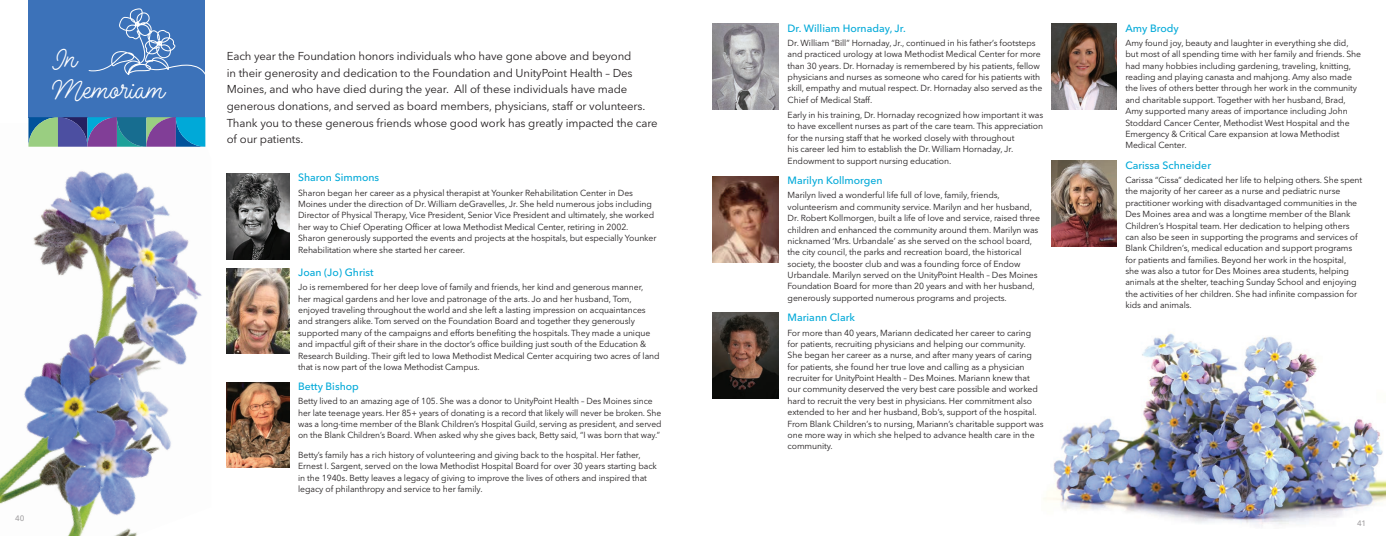
<style>
.page{position:relative;width:1386px;height:536px;background:#fff}
.page>*{position:absolute;margin:0;border:0;box-sizing:border-box;transform-origin:0 0}
.t1{font:27.12px/31.5px "Steak And Cheese Pen 3";color:#fff}
.t2{font:11.38px/16.6px "Avenir Next LT Pro";letter-spacing:-.01em;color:#231f20}
.t3{font:500 10.5px "Avenir Next LT Pro";color:#00a9d8}
.t4{font:8.75px/11.4px "Avenir Next LT Pro";letter-spacing:-.01em;color:#231f20}
.t5{font:500 7.88px "Avenir Next LT Pro";color:#a4a2a4}
</style>
<div class="page">
<img style="left:1043px;top:333px;width:343px;height:193px">
<img style="left:0;top:123px;width:206px;height:413px">
<img style="left:227px;top:173px;width:63px;height:86px">
<img style="left:227px;top:382px;width:63px;height:85px">
<img style="left:227px;top:268px;width:63px;height:85px">
<img style="left:713px;top:24px;width:65px;height:85px">
<img style="left:713px;top:177px;width:65px;height:85px">
<img style="left:1051px;top:24px;width:65px;height:85px">
<img style="left:1051px;top:161px;width:65px;height:85px">
<img style="left:713px;top:312px;width:65px;height:86px">
<div style="left:28px;top:0;width:177px;height:117px;background:#3c72b9"></div>
<svg style="left:28px;top:117px;width:177px;height:30px;background:#4f779f"></svg>
<svg style="left:88px;top:8px;width:117px;height:67px"></svg>
<h1 class="t1" style="left:53px;top:44px;width:114px">In<br>Memoriam</h1>
<p class="t5" style="left:15px;top:513px;width:11px">40</p>
<p class="t2" style="left:227px;top:48px;width:432px">Each year the Foundation honors individuals who have gone above and beyond<br>in their generosity and dedication to the Foundation and UnityPoint Health – Des Moines, and who have died during the year. All of these individuals have made generous donations, and served as board members, physicians, staff or volunteers.<br>Thank you to these generous friends whose good work has greatly impacted the care of our patients.</p>
<p class="t3" style="left:298px;top:171px;width:83px">Sharon Simmons</p>
<p class="t4" style="left:298px;top:187px;width:360px">Sharon began her career as a physical therapist at Younker Rehabilitation Center in Des Moines under the direction of Dr. William deGravelles, Jr. She held numerous jobs including Director of Physical Therapy, Vice President, Senior Vice President and ultimately, she worked her way to Chief Operating Officer at Iowa Methodist Medical Center, retiring in 2002.<br>Sharon generously supported the events and projects at the hospitals, but especially Younker Rehabilitation where she started her career.</p>
<p class="t3" style="left:298px;top:266px;width:77px">Joan (Jo) Ghrist</p>
<p class="t4" style="left:298px;top:281px;width:363px">Jo is remembered for her deep love of family and friends, her kind and generous manner,<br>her magical gardens and her love and patronage of the arts. Jo and her husband, Tom, enjoyed traveling throughout the world and she left a lasting impression on acquaintances and strangers alike. Tom served on the Foundation Board and together they generously supported many of the campaigns and efforts benefiting the hospitals. They made a unique and impactful gift of their share in the doctor’s office building just south of the Education &amp; Research Building. Their gift led to Iowa Methodist Medical Center acquiring two acres of land that is now part of the Iowa Methodist Campus.</p>
<p class="t3" style="left:298px;top:380px;width:62px">Betty Bishop</p>
<p class="t4" style="left:298px;top:395px;width:365px">Betty lived to an amazing age of 105. She was a donor to UnityPoint Health – Des Moines since her late teenage years. Her 85+ years of donating is a record that likely will never be broken. She was a long-time member of the Blank Children’s Hospital Guild, serving as president, and served on the Blank Children’s Board. When asked why she gives back, Betty said, “I was born that way.”</p>
<p class="t4" style="left:298px;top:449px;width:360px">Betty’s family has a rich history of volunteering and giving back to the hospital. Her father, Ernest I. Sargent, served on the Iowa Methodist Hospital Board for over 30 years starting back in the 1940s. Betty leaves a legacy of giving to improve the lives of others and inspired that legacy of philanthropy and service to her family.</p>
<p class="t3" style="left:788px;top:22px;width:120px">Dr. William Hornaday, Jr.</p>
<p class="t4" style="left:788px;top:37px;width:256px">Dr. William “Bill” Hornaday, Jr., continued in his father’s footsteps and practiced urology at Iowa Methodist Medical Center for more than 30 years. Dr. Hornaday is remembered by his patients, fellow physicians and nurses as someone who cared for his patients with skill, empathy and mutual respect. Dr. Hornaday also served as the Chief of Medical Staff.</p>
<p class="t4" style="left:788px;top:109px;width:257px">Early in his training, Dr. Hornaday recognized how important it was to have excellent nurses as part of the care team. This appreciation for the nursing staff that he worked closely with throughout<br>his career led him to establish the Dr. William Hornaday, Jr.<br>Endowment to support nursing education.</p>
<p class="t3" style="left:788px;top:174px;width:97px">Marilyn Kollmorgen</p>
<p class="t4" style="left:788px;top:189px;width:254px">Marilyn lived a wonderful life full of love, family, friends, volunteerism and community service. Marilyn and her husband, Dr. Robert Kollmorgen, built a life of love and service, raised three children and enhanced the community around them. Marilyn was nicknamed ‘Mrs. Urbandale’ as she served on the school board, the city council, the parks and recreation board, the historical society, the booster club and was a founding force of Endow Urbandale. Marilyn served on the UnityPoint Health – Des Moines Foundation Board for more than 20 years and with her husband, generously supported numerous programs and projects.</p>
<p class="t3" style="left:788px;top:311px;width:69px">Mariann Clark</p>
<p class="t4" style="left:788px;top:326px;width:257px">For more than 40 years, Mariann dedicated her career to caring for patients, recruiting physicians and helping our community.<br>She began her career as a nurse, and after many years of caring for patients, she found her true love and calling as a physician recruiter for UnityPoint Health – Des Moines. Mariann knew that our community deserved the very best care possible and worked hard to recruit the very best in physicians. Her commitment also extended to her and her husband, Bob’s, support of the hospital.<br>From Blank Children’s to nursing, Mariann’s charitable support was one more way in which she helped to advance health care in the community.</p>
<p class="t3" style="left:1125px;top:22px;width:55px">Amy Brody</p>
<p class="t4" style="left:1125px;top:37px;width:237px">Amy found joy, beauty and laughter in everything she did, but most of all spending time with her family and friends. She had many hobbies including gardening, traveling, knitting, reading and playing canasta and mahjong. Amy also made the lives of others better through her work in the community and charitable support. Together with her husband, Brad, Amy supported many areas of importance including John Stoddard Cancer Center, Methodist West Hospital and the Emergency &amp; Critical Care expansion at Iowa Methodist Medical Center.</p>
<p class="t3" style="left:1125px;top:159px;width:87px">Carissa Schneider</p>
<p class="t4" style="left:1125px;top:174px;width:238px">Carissa “Cissa” dedicated her life to helping others. She spent the majority of her career as a nurse and pediatric nurse practitioner working with disadvantaged communities in the Des Moines area and was a longtime member of the Blank Children’s Hospital team. Her dedication to helping others can also be seen in supporting the programs and services of Blank Children’s, medical education and support programs for patients and families. Beyond her work in the hospital,<br>she was also a tutor for Des Moines area students, helping animals at the shelter, teaching Sunday School and enjoying the activities of her children. She had infinite compassion for kids and animals.</p>
<p class="t5" style="left:1357px;top:518px;width:10px">41</p>
</div>
